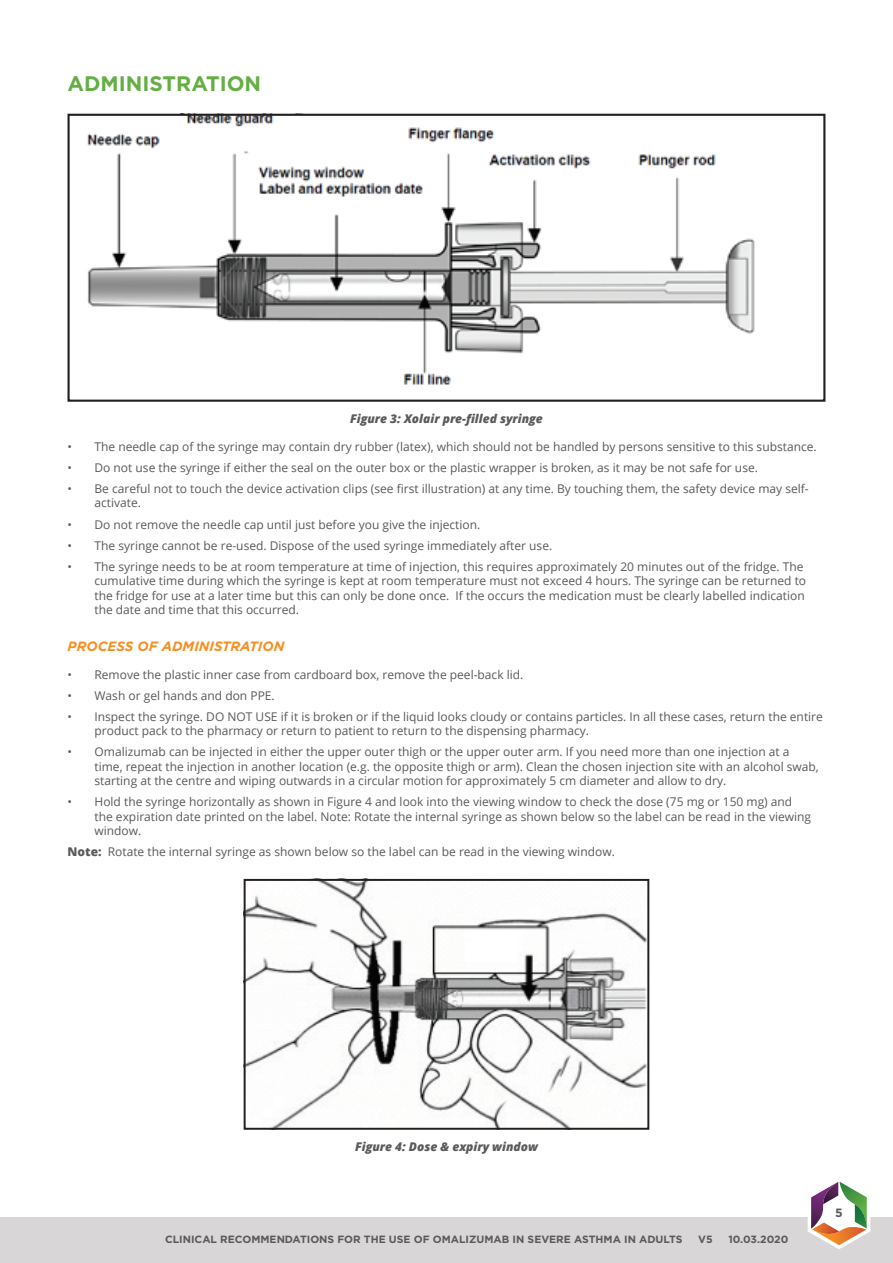
<style>
.page{position:relative;width:893px;height:1263px;background:#fff}
.page>*{position:absolute;margin:0;border:0;box-sizing:border-box;transform-origin:0 0}
.t1{font:700 21px "Gotham";color:#64ae44}
.t2{font:italic 700 13.5px "Gotham";color:#f68f22}
.t3{font:12px/14.4px "Open Sans";color:#5a595b}
.t4{font:italic 800 12px "Open Sans";color:#5a595b}
.t5{font:700 12px "Gotham";color:#5a595b}
.t6{font:700 10.5px "Gotham";color:#5a595b}
.s1{font-weight:800}
</style>
<div class="page">
<div style="left:0;top:1217px;width:893px;height:46px;background:#d8d6d6"></div>
<svg style="left:808px;top:1181px;width:62px;height:68px"></svg>
<img style="left:87px;top:117px;width:668px;height:268px">
<div style="left:68px;top:114px;width:757px;height:288px;border:2px solid #231f20"></div>
<img style="left:247px;top:882px;width:399px;height:245px">
<div style="left:244px;top:879px;width:405px;height:251px;border:2px solid #231f20"></div>
<h1 class="t1" style="left:68px;top:70px;width:195px">ADMINISTRATION</h1>
<p class="t4" style="left:350px;top:409px;width:194px">Figure 3: Xolair pre-filled syringe</p>
<p class="t3" style="left:67px;top:439px;width:749px">• The needle cap of the syringe may contain dry rubber (latex), which should not be handled by persons sensitive to this substance.</p>
<p class="t3" style="left:67px;top:460px;width:690px">• Do not use the syringe if either the seal on the outer box or the plastic wrapper is broken, as it may be not safe for use.</p>
<p class="t3" style="left:94px;top:481px;width:716px;text-indent:-27px">• Be careful not to touch the device activation clips (see first illustration) at any time. By touching them, the safety device may self&shy;activate.</p>
<p class="t3" style="left:67px;top:517px;width:413px">• Do not remove the needle cap until just before you give the injection.</p>
<p class="t3" style="left:67px;top:538px;width:484px">• The syringe cannot be re-used. Dispose of the used syringe immediately after use.</p>
<p class="t3" style="left:94px;top:559px;width:713px;text-indent:-27px">• The syringe needs to be at room temperature at time of injection, this requires approximately 20 minutes out of the fridge. The cumulative time during which the syringe is kept at room temperature must not exceed 4 hours. The syringe can be returned to the fridge for use at a later time but this can only be done once. If the occurs the medication must be clearly labelled indication the date and time that this occurred.</p>
<p class="t2" style="left:68px;top:637px;width:218px">PROCESS OF ADMINISTRATION</p>
<p class="t3" style="left:68px;top:667px;width:456px">• Remove the plastic inner case from cardboard box, remove the peel-back lid.</p>
<p class="t3" style="left:68px;top:688px;width:203px">• Wash or gel hands and don PPE.</p>
<p class="t3" style="left:68px;top:709px;width:169px">• Inspect the syringe. DO NOT</p>
<p class="t3" style="left:94px;top:709px;width:730px;text-indent:161px">USE if it is broken or if the liquid looks cloudy or contains particles. In all these cases, return the entire product pack to the pharmacy or return to patient to return to the dispensing pharmacy.</p>
<p class="t3" style="left:94px;top:744px;width:726px;text-indent:-27px">• Omalizumab can be injected in either the upper outer thigh or the upper outer arm. If you need more than one injection at a time, repeat the injection in another location (e.g. the opposite thigh or arm). Clean the chosen injection site with an alcohol swab, starting at the centre and wiping outwards in a circular motion for approximately 5 cm diameter and allow to dry.</p>
<p class="t3" style="left:94px;top:794px;width:718px;text-indent:-27px">• Hold the syringe horizontally as shown in Figure 4 and look into the viewing window to check the dose (75 mg or 150 mg) and the expiration date printed on the label. N ote: Rotate the internal syringe as shown below so the label can be read in the viewing window.</p>
<p class="t3" style="left:68px;top:844px;width:547px"><span class="s1">Note:</span> Rotate the internal syringe as shown below so the label can be read in the viewing window.</p>
<p class="t4" style="left:355px;top:1137px;width:184px">Figure 4: Dose &amp; expiry window</p>
<p class="t6" style="left:165px;top:1232px;width:519px">CLINICAL RECOMMENDATIONS FOR THE USE OF OMALIZUMAB I N SEVERE ASTHMA IN ADULTS</p>
<p class="t6" style="left:698px;top:1232px;width:16px">V5</p>
<p class="t6" style="left:728px;top:1232px;width:62px">10.03.2020</p>
<p class="t5" style="left:835px;top:1204px;width:9px">5</p>
</div>
